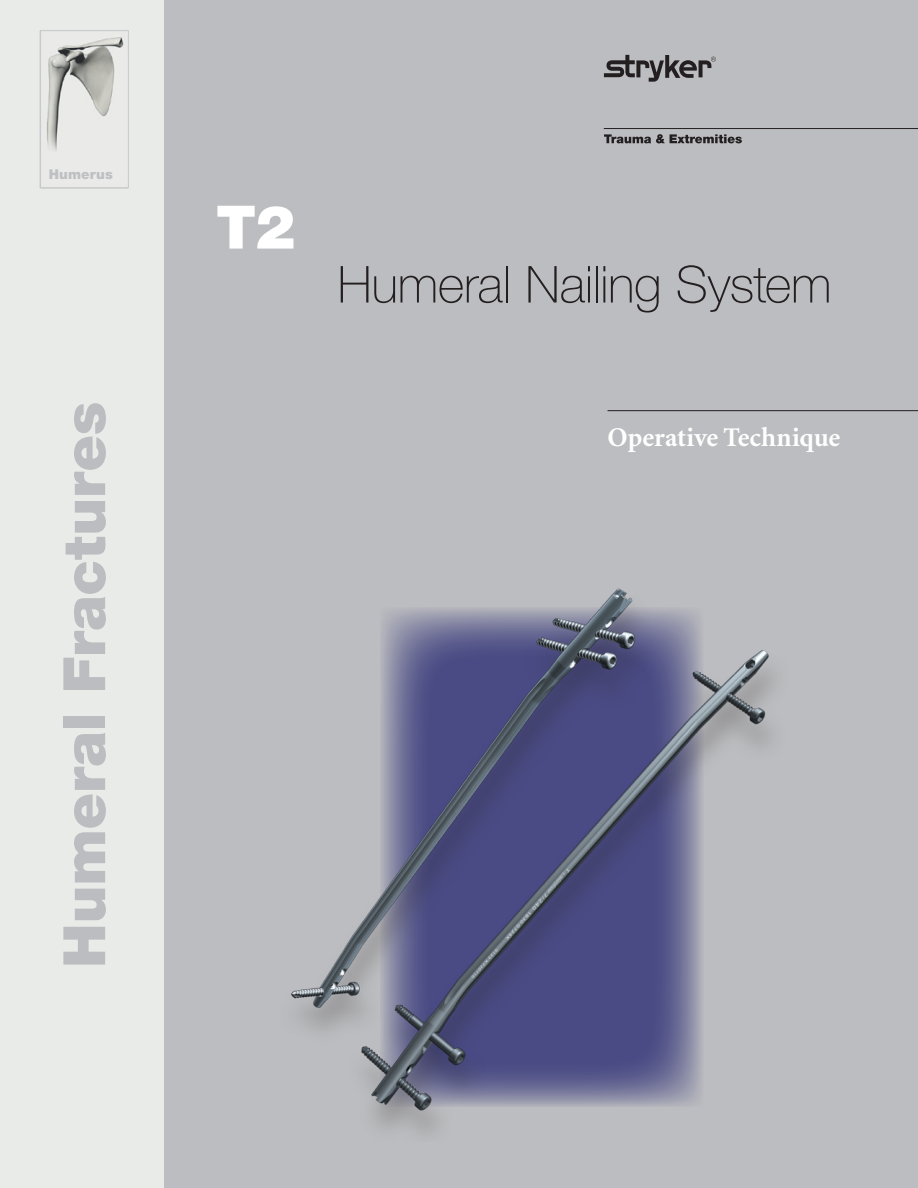
<style>
.page{position:relative;width:918px;height:1188px;background:#bcbdc0}
.page>*{position:absolute;margin:0;border:0;box-sizing:border-box;transform-origin:0 0}
.t1{font:900 60px "Helvetica Neue";color:#fff}
.t2{font:900 58.5px "Helvetica Neue";color:#bcbdc0}
.t3{font:100 51px "Helvetica Neue";letter-spacing:-.01em;color:#231f20}
.t4{font:700 27px "Minion";color:#fff}
.t5{font:900 13.5px "Helvetica Neue";letter-spacing:.015em;color:#bfc0c3}
</style>
<div class="page">
<div style="left:0;top:0;width:164px;height:1188px;background:#e9ebe8"></div>
<hr style="left:608px;top:410px;width:310px;height:1px;background:#231f20">
<img style="left:40px;top:30px;width:88px;height:158px">
<hr style="left:604px;top:128px;width:314px;height:1px;background:#231f20">
<svg style="left:604px;top:55px;width:112px;height:27px"></svg>
<svg style="left:604px;top:134px;width:138px;height:9px"></svg>
<img style="left:291px;top:588px;width:482px;height:544px">
<p class="t5" style="left:49px;top:166px;width:66px">Humerus</p>
<p class="t2" style="left:49px;top:968px;width:568px;rotate:-90deg">Humeral Fractures</p>
<p class="t1" style="left:216px;top:191px;width:81px">T2</p>
<p class="t3" style="left:338px;top:255px;width:496px">Humeral Nailing System</p>
<p class="t4" style="left:608px;top:423px;width:234px">Operative Technique</p>
</div>
